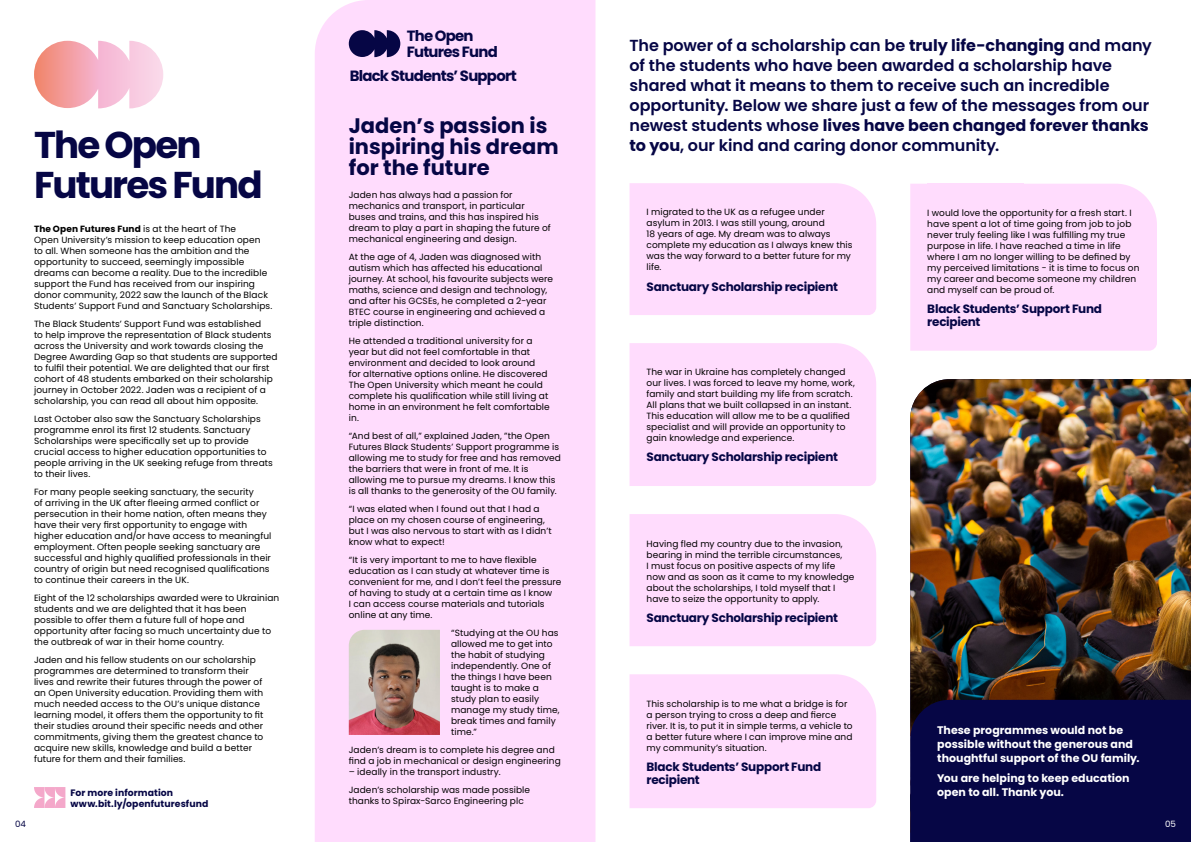
<style>
.page{position:relative;width:1191px;height:842px;background:#fff}
.page>*{position:absolute;margin:0;border:0;box-sizing:border-box;transform-origin:0 0}
.t1{font:700 37.3px/40.1px "Poppins";letter-spacing:-.05em;color:#060645}
.t2{font:700 21px/21px "Poppins";color:#060645}
.t3{font:600 16px/20px "Poppins";letter-spacing:-.005em;color:#060645}
.t4{font:700 14.9px/16px "Poppins";letter-spacing:-.05em;color:#060645}
.t5{font:700 12px/13px "Poppins";letter-spacing:-.02em;color:#060645}
.t6{font:700 11px/14px "Poppins";color:#fff}
.t7{font:700 9.3px/11.2px "Poppins";letter-spacing:.01em;color:#060645}
.t8{font:9px/11px "Poppins";letter-spacing:.01em;color:#000}
.t9{font:8.7px "Poppins";color:#060645}
.t10{font:8.7px "Poppins";color:#fff}
.s1{font-weight:700}
</style>
<div class="page">
<div style="left:315px;top:0;width:280px;height:842px;background:#ffdcfd"></div>
<svg style="left:34px;top:787px;width:31px;height:21px"></svg>
<svg style="left:34px;top:41px;width:129px;height:67px"></svg>
<img style="left:349px;top:630px;width:91px;height:105px">
<svg style="left:349px;top:30px;width:51px;height:27px"></svg>
<img style="left:910px;top:379px;width:281px;height:321px">
<div style="left:910px;top:700px;width:281px;height:142px;background:#060645"></div>
<div style="left:629px;top:674px;width:247px;height:134px;background:#ffdcfd"></div>
<div style="left:910px;top:184px;width:247px;height:167px;background:#ffdcfd"></div>
<div style="left:927px;top:184px;width:97px;height:15px;background:#ffdcfd"></div>
<div style="left:927px;top:326px;width:97px;height:15px;background:#ffdcfd"></div>
<div style="left:927px;top:207px;width:213px;height:119px;background:#ffdcfd"></div>
<div style="left:629px;top:514px;width:247px;height:132px;background:#ffdcfd"></div>
<div style="left:629px;top:343px;width:247px;height:143px;background:#ffdcfd"></div>
<div style="left:629px;top:183px;width:247px;height:132px;background:#ffdcfd"></div>
<h1 class="t1" style="left:34px;top:125px;width:230px">The Open<br>Futures Fund</h1>
<p class="t8" style="left:34px;top:223px;width:240px"><span class="s1">The Open Futures Fund</span> is at the heart of The<br>Open University’s mission to keep education open<br>to all. When someone has the ambition and the opportunity to succeed, seemingly impossible dreams can become a reality. Due to the incredible support the Fund has received from our inspiring donor community, 2022 saw the launch of the Black Students’ Support Fund and Sanctuary Scholarships.</p>
<p class="t8" style="left:34px;top:318px;width:245px">The Black Students’ Support Fund was established<br>to help improve the representation of Black students across the University and work towards closing the Degree Awarding Gap so that students are supported to fulfil their potential. We are delighted that our first cohort of 48 students embarked on their scholarship journey in October 2022. Jaden was a recipient of a scholarship, you can read all about him opposite.</p>
<p class="t8" style="left:34px;top:413px;width:240px">Last October also saw the Sanctuary Scholarships programme enrol its first 12 students. Sanctuary Scholarships were specifically set up to provide crucial access to higher education opportunities to people arriving in the UK seeking refuge from threats to their lives.</p>
<p class="t8" style="left:34px;top:487px;width:239px">For many people seeking sanctuary, the security<br>of arriving in the UK after fleeing armed conflict or persecution in their home nation, often means they have their very first opportunity to engage with higher education and/or have access to meaningful employment. Often people seeking sanctuary are successful and highly qualified professionals in their country of origin but need recognised qualifications to continue their careers in the UK.</p>
<p class="t8" style="left:34px;top:593px;width:247px">Eight of the 12 scholarships awarded were to Ukrainian students and we are delighted that it has been possible to offer them a future full of hope and opportunity after facing so much uncertainty due to the outbreak of war in their home country.</p>
<p class="t8" style="left:34px;top:655px;width:231px">Jaden and his fellow students on our scholarship programmes are determined to transform their lives and rewrite their futures through the power of an Open University education. Providing them with much needed access to the OU’s unique distance learning model, it offers them the opportunity to fit their studies around their specific needs and other commitments, giving them the greatest chance to acquire new skills, knowledge and build a better future for them and their families.</p>
<p class="t9" style="left:15px;top:818px;width:12px">04</p>
<p class="t7" style="left:71px;top:787px;width:139px">For more information www.bit.ly/openfuturesfund</p>
<h3 class="t4" style="left:407px;top:28px;width:93px">The Open<br>Futures Fund</h3>
<h3 class="t4" style="left:350px;top:68px;width:168px">Black Students’ Support</h3>
<h2 class="t2" style="left:349px;top:115px;width:211px">Jaden’s passion is inspiring his dream for the future</h2>
<p class="t8" style="left:349px;top:189px;width:203px">Jaden has always had a passion for mechanics and transport, in particular buses and trains, and this has inspired his dream to play a part in shaping the future of mechanical engineering and design.</p>
<p class="t8" style="left:349px;top:251px;width:206px">At the age of 4, Jaden was diagnosed with autism which has affected his educational journey. At school, his favourite subjects were maths, science and design and technology, and after his GCSEs, he completed a 2-year BTEC course in engineering and achieved a triple distinction.</p>
<p class="t8" style="left:349px;top:335px;width:203px">He attended a traditional university for a year but did not feel comfortable in that environment and decided to look around<br>for alternative options online. He discovered The Open University which meant he could complete his qualification while still living at home in an environment he felt comfortable in.</p>
<p class="t8" style="left:349px;top:430px;width:213px">“And best of all,” explained Jaden, ”the Open Futures Black Students’ Support programme is allowing me to study for free and has removed the barriers that were in front of me. It is allowing me to pursue my dreams. I know this is all thanks to the generosity of the OU family.</p>
<p class="t8" style="left:349px;top:503px;width:204px">“I was elated when I found out that I had a place on my chosen course of engineering, but I was also nervous to start with as I didn’t know what to expect!</p>
<p class="t8" style="left:349px;top:554px;width:214px">“It is very important to me to have flexible education as I can study at whatever time is convenient for me, and I don’t feel the pressure of having to study at a certain time as I know<br>I can access course materials and tutorials online at any time.</p>
<p class="t8" style="left:451px;top:627px;width:110px">“Studying at the OU has allowed me to get into the habit of studying independently. One of the things I have been taught is to make a study plan to easily manage my study time, break times and family time.”</p>
<p class="t8" style="left:349px;top:744px;width:213px">Jaden’s dream is to complete his degree and find a job in mechanical or design engineering</p>
<p class="t8" style="left:349px;top:763px;width:183px;line-height:18px">– ideally in the transport industry.<br>Jaden’s scholarship was made possible</p>
<p class="t8" style="left:349px;top:795px;width:177px">thanks to Spirax-Sarco Engineering plc</p>
<p class="t3" style="left:629px;top:36px;width:524px">The power of a scholarship can be <span class="s1">truly life-changing</span> and many of the students who have been awarded a scholarship have shared what it means to them to receive such an incredible opportunity. Below we share just a few of the messages from our newest students whose <span class="s1">lives have been changed forever thanks to you</span>, our kind and caring donor community.</p>
<p class="t8" style="left:646px;top:207px;width:207px">I migrated to the UK as a refugee under asylum in 2013. I was still young, around<br>18 years of age. My dream was to always complete my education as I always knew this was the way forward to a better future for my life.</p>
<h3 class="t5" style="left:646px;top:280px;width:193px">Sanctuary Scholarship recipient</h3>
<p class="t8" style="left:646px;top:367px;width:210px">The war in Ukraine has completely changed our lives. I was forced to leave my home, work, family and start building my life from scratch.<br>All plans that we built collapsed in an instant.<br>This education will allow me to be a qualified specialist and will provide an opportunity to gain knowledge and experience.</p>
<h3 class="t5" style="left:646px;top:451px;width:193px">Sanctuary Scholarship recipient</h3>
<p class="t8" style="left:927px;top:207px;width:214px">I would love the opportunity for a fresh start. I have spent a lot of time going from job to job never truly feeling like I was fulfilling my true purpose in life. I have reached a time in life where I am no longer willing to be defined by my perceived limitations - it is time to focus on my career and become someone my children and myself can be proud of.</p>
<h3 class="t5" style="left:927px;top:302px;width:176px">Black Students’ Support Fund recipient</h3>
<p class="t8" style="left:646px;top:538px;width:209px">Having fled my country due to the invasion, bearing in mind the terrible circumstances,<br>I must focus on positive aspects of my life now and as soon as it came to my knowledge about the scholarships, I told myself that I have to seize the opportunity to apply.</p>
<h3 class="t5" style="left:646px;top:611px;width:193px">Sanctuary Scholarship recipient</h3>
<p class="t8" style="left:646px;top:698px;width:208px">This scholarship is to me what a bridge is for a person trying to cross a deep and fierce river. It is, to put it in simple terms, a vehicle to a better future where I can improve mine and my community’s situation.</p>
<h3 class="t5" style="left:646px;top:760px;width:176px">Black Students’ Support Fund recipient</h3>
<p class="t6" style="left:937px;top:723px;width:204px">These programmes would not be possible without the generous and thoughtful support of the OU family.</p>
<p class="t6" style="left:937px;top:771px;width:194px">You are helping to keep education open to all. Thank you.</p>
<p class="t10" style="left:1165px;top:818px;width:12px">05</p>
</div>
